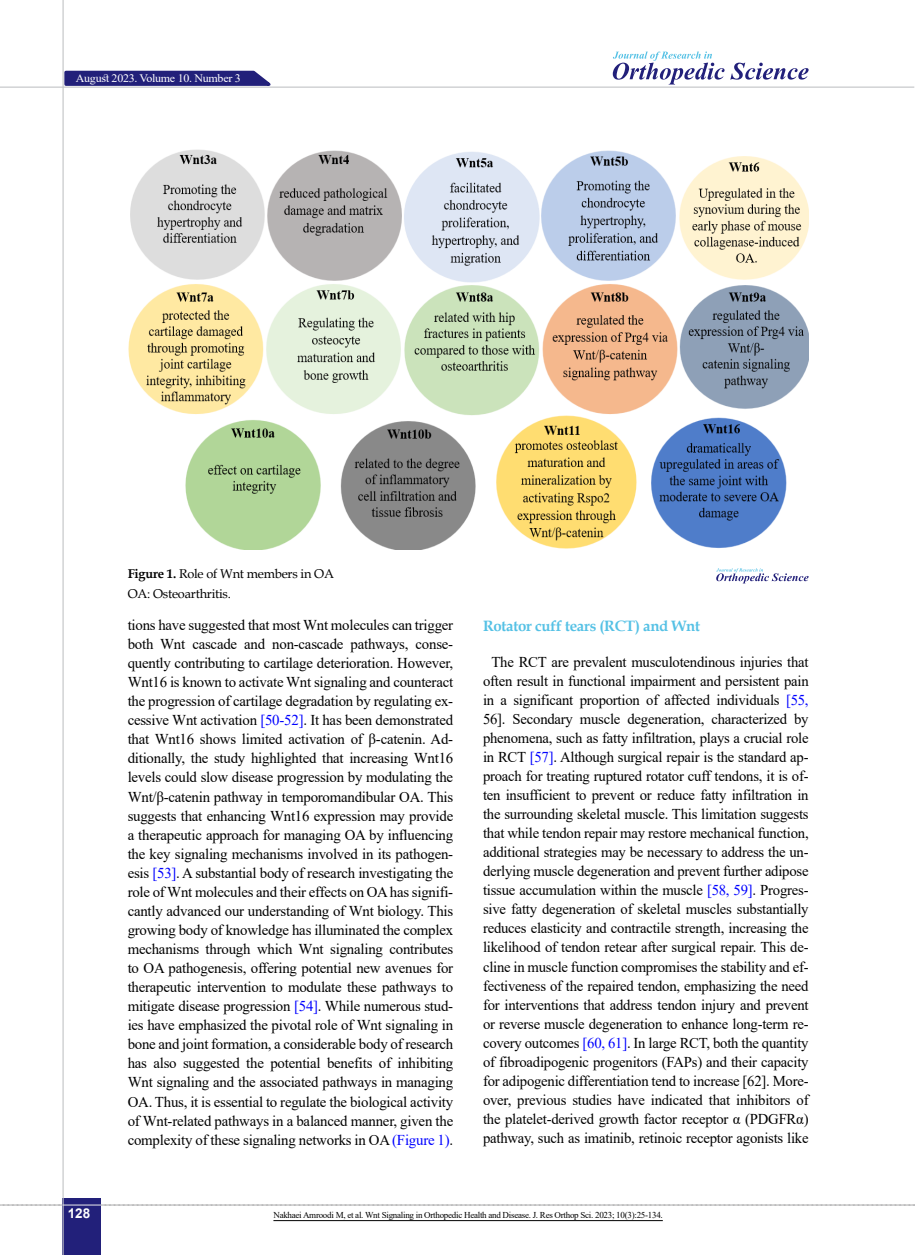
<style>
.page{position:relative;width:915px;height:1255px;background:#fff}
.page>*{position:absolute;margin:0;border:0;box-sizing:border-box;transform-origin:0 0}
.t1{font:15px/19px "Times New Roman";letter-spacing:-.015em;color:#000;text-align:justify}
.t2{font:700 15px "Book Antiqua";letter-spacing:-.02em;color:#55c1e5}
.t3{font:700 13.5px "Arial";color:#fff}
.t4{font:12.75px/20.7px "Book Antiqua";letter-spacing:-.015em;color:#000}
.t5{font:11.4px "Times New Roman";letter-spacing:-.025em;color:#fff;scale:1.05 1}
.t6{font:9px "Times New Roman";letter-spacing:-.03em;color:#000}
.s1{font-weight:700}
.s2{color:#00f}
</style>
<div class="page">
<svg style="left:0;top:1204px;width:915px;height:1px"></svg>
<div style="left:63px;top:1198px;width:38px;height:56px;background:#22207a"></div>
<hr style="left:62px;top:0;width:2px;height:1254px;background:#c2c4c6">
<hr style="left:63px;top:1204px;width:38px;height:1px;background:#ebebec">
<svg style="left:63px;top:69px;width:215px;height:18px;background:#504f95"></svg>
<svg style="left:612px;top:51px;width:196px;height:33px"></svg>
<hr style="left:0;top:87px;width:914px;height:1px;background:#c2c4c6">
<svg style="left:716px;top:568px;width:92px;height:15px"></svg>
<img style="left:128px;top:149px;width:680px;height:401px">
<hr style="left:273px;top:1220px;width:389px;height:1px;background:#000">
<p class="t5" style="left:76px;top:70px;width:158px">August 2023. Volume 10. Number 3</p>
<p class="t4" style="left:128px;top:562px;width:208px"><span class="s1">Figure 1.</span> Role of Wnt members in OA<br>OA: Osteoarthritis.</p>
<p class="t3" style="left:68px;top:1203px;width:24px">128</p>
<p class="t1" style="left:128px;top:615px;width:327px">tions have suggested that most Wnt molecules can trigger both Wnt cascade and non-cascade pathways, conse&shy;quently contributing to cartilage deterioration. However, Wnt16 is known to activate Wnt signaling and counteract the progression of cartilage degradation by regulating ex&shy;cessive Wnt activation <span class="s2">[50-52]</span>. It has been demonstrated that Wnt16 shows limited activation of β-catenin. Ad&shy;ditionally, the study highlighted that increasing Wnt16 levels could slow disease progression by modulating the Wnt/β-catenin pathway in temporomandibular OA. This suggests that enhancing Wnt16 expression may provide a therapeutic approach for managing OA by influencing the key signaling mechanisms involved in its pathogen&shy;esis <span class="s2">[53]</span>. A substantial body of research investigating the role of Wnt molecules and their effects on OA has signifi&shy;cantly advanced our understanding of Wnt biology. This growing body of knowledge has illuminated the complex mechanisms through which Wnt signaling contributes to OA pathogenesis, offering potential new avenues for therapeutic intervention to modulate these pathways to mitigate disease progression <span class="s2">[54]</span>. While numerous stud&shy;ies have emphasized the pivotal role of Wnt signaling in bone and joint formation, a considerable body of research has also suggested the potential benefits of inhibiting Wnt signaling and the associated pathways in managing OA. Thus, it is essential to regulate the biological activity of Wnt-related pathways in a balanced manner, given the complexity of these signaling networks in OA <span class="s2">(Figure 1)</span>.</p>
<p class="t2" style="left:483px;top:615px;width:218px">Rotator cuff tears (RCT) and Wnt</p>
<p class="t1" style="left:483px;top:651px;width:327px;text-align:center">The RCT are prevalent musculotendinous injuries that often result in functional impairment and persistent pain in a significant proportion of affected individuals <span class="s2">[55, </span>56]. Secondary muscle degeneration, characterized by phenomena, such as fatty infiltration, plays a crucial role in RCT <span class="s2">[57]</span>. Although surgical repair is the standard ap&shy;proach for treating ruptured rotator cuff tendons, it is of&shy;ten insufficient to prevent or reduce fatty infiltration in the surrounding skeletal muscle. This limitation suggests that while tendon repair may restore mechanical function, additional strategies may be necessary to address the un&shy;derlying muscle degeneration and prevent further adipose tissue accumulation within the muscle <span class="s2">[58, 59]</span>. Progres&shy;sive fatty degeneration of skeletal muscles substantially reduces elasticity and contractile strength, increasing the likelihood of tendon retear after surgical repair. This de&shy;cline in muscle function compromises the stability and ef&shy;fectiveness of the repaired tendon, emphasizing the need for interventions that address tendon injury and prevent or reverse muscle degeneration to enhance long-term re&shy;covery outcomes <span class="s2">[60, 61]</span>. In large RCT, both the quantity of fibroadipogenic progenitors (FAPs) and their capacity for adipogenic differentiation tend to increase [62]. More&shy;over, previous studies have indicated that inhibitors of the platelet-derived growth factor receptor α (PDGFRα) pathway, such as imatinib, retinoic receptor agonists like</p>
<p class="t6" style="left:273px;top:1208px;width:391px">Nakhaei Amroodi M, et al. Wnt Signaling in Orthopedic Health and Disease. J. Res Orthop Sci. 2023; 10(3):25-134.</p>
</div>
